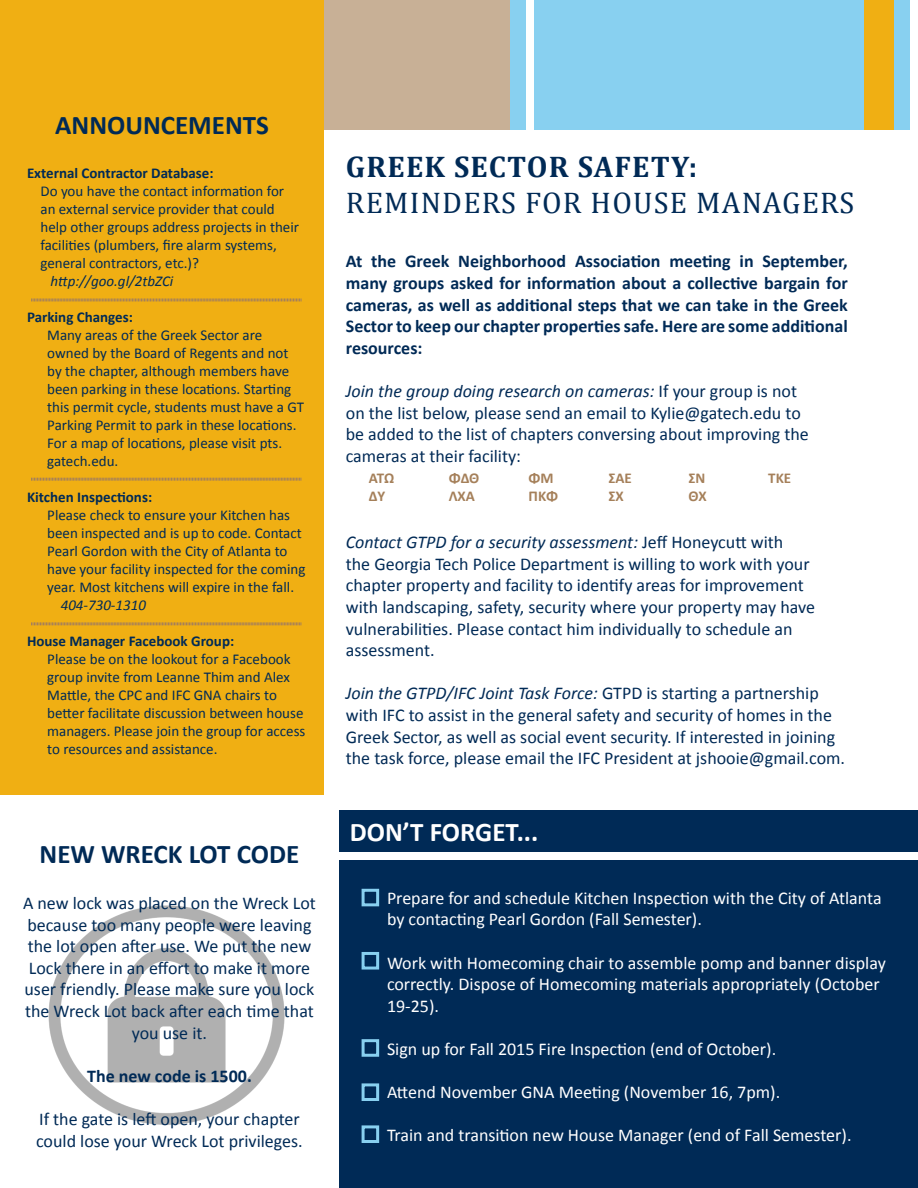
<style>
.page{position:relative;width:918px;height:1188px;background:#fff}
.page>*{position:absolute;margin:0;border:0;box-sizing:border-box;transform-origin:0 0}
.t1{font:30px "Cambria";letter-spacing:.04em;color:#002a56}
.t2{font:700 30px "Cambria";letter-spacing:.04em;color:#002a56}
.t3{font:700 27px "Calibri";color:#002a56}
.t4{font:700 27px "Calibri";color:#fff}
.t5{font:18px/21.6px "Calibri";color:#002a56}
.t6{font:18px/21.6px "Calibri";color:#fff}
.t7{font:700 18px/21.6px "Calibri";color:#002a56;text-align:justify}
.t8{font:15px/18px "Calibri";color:#002a56}
.t9{font:700 15px "Calibri";color:#002a56}
.t10{font:italic 15px "Calibri";color:#002a56}
.t11{font:700 15px "Calibri";color:#a5805a}
.s1{font-style:italic}
</style>
<div class="page">
<img style="left:48px;top:905px;width:237px;height:220px">
<div style="left:339px;top:810px;width:579px;height:378px;background:#002a56"></div>
<div style="left:339px;top:853px;width:579px;height:7px;background:#fff"></div>
<div style="left:0;top:0;width:324px;height:794px;background:#f0af13"></div>
<div style="left:894px;top:0;width:16px;height:130px;background:#88d0f0"></div>
<div style="left:864px;top:0;width:30px;height:130px;background:#f0af13"></div>
<div style="left:534px;top:0;width:330px;height:130px;background:#88d0f0"></div>
<div style="left:510px;top:0;width:16px;height:130px;background:#88d0f0"></div>
<div style="left:324px;top:0;width:186px;height:130px;background:#c8b096"></div>
<div style="left:362px;top:889px;width:17px;height:17px;border:3px solid #88d0f0"></div>
<div style="left:362px;top:952px;width:17px;height:18px;border:3px solid #88d0f0"></div>
<div style="left:362px;top:1039px;width:17px;height:18px;border:3px solid #88d0f0"></div>
<svg style="left:31px;top:298px;width:271px;height:3px"></svg>
<svg style="left:31px;top:478px;width:271px;height:3px"></svg>
<div style="left:362px;top:1083px;width:17px;height:18px;border:3px solid #88d0f0"></div>
<svg style="left:31px;top:622px;width:271px;height:3px"></svg>
<div style="left:362px;top:1125px;width:17px;height:18px;border:3px solid #88d0f0"></div>
<p class="t3" style="left:55px;top:108px;width:215px">ANNOUNCEMENTS</p>
<p class="t9" style="left:27px;top:163px;width:188px">External Contractor Database:</p>
<p class="t8" style="left:40px;top:182px;width:260px">Do you have the contact information for an external service provider that could help other groups address projects in their facilities (plumbers, fire alarm systems, general contractors, etc.)?</p>
<p class="t10" style="left:51px;top:271px;width:124px">http://goo.gl/2tbZCi</p>
<p class="t9" style="left:27px;top:307px;width:107px">Parking Changes:</p>
<p class="t8" style="left:47px;top:326px;width:258px">Many areas of the Greek Sector are owned by the Board of Regents and not by the chapter, although members have been parking in these locations. Starting this permit cycle, students must have a GT Parking Permit to park in these locations.<br>For a map of locations, please visit pts. gatech.edu.</p>
<p class="t9" style="left:27px;top:487px;width:127px">Kitchen Inspections:</p>
<p class="t8" style="left:47px;top:506px;width:260px">Please check to ensure your Kitchen has been inspected and is up to code. Contact Pearl Gordon with the City of Atlanta to have your facility inspected for the coming year. Most kitchens will expire in the fall.</p>
<p class="t10" style="left:61px;top:595px;width:87px">404-730-1310</p>
<p class="t9" style="left:27px;top:631px;width:209px">House Manager Facebook Group:</p>
<p class="t8" style="left:47px;top:650px;width:260px">Please be on the lookout for a Facebook group invite from Leanne Thim and Alex Mattle, the CPC and IFC GNA chairs to better facilitate discussion between house managers. Please join the group for access to resources and assistance.</p>
<p class="t3" style="left:40px;top:837px;width:261px">NEW WRECK LOT CODE</p>
<p class="t5" style="left:23px;top:892px;width:294px;text-align:center">A new lock was placed on the Wreck Lot because too many people were leaving the lot open after use. We put the new Lock there in an effort to make it more user friendly. Please make sure you lock the Wreck Lot back after each time that you use it.</p>
<p class="t7" style="left:87px;top:1065px;width:166px">The new code is 1500.</p>
<p class="t5" style="left:36px;top:1108px;width:268px">If the gate is left open, your chapter could lose your Wreck Lot privileges.</p>
<p class="t2" style="left:346px;top:145px;width:353px">GREEK SECTOR SAFETY:</p>
<p class="t1" style="left:346px;top:185px;width:510px">REMINDERS FOR HOUSE MANAGERS</p>
<p class="t7" style="left:346px;top:251px;width:503px">At the Greek Neighborhood Association meeting in September, many groups asked for information about a collective bargain for cameras, as well as additional steps that we can take in the Greek Sector to keep our chapter properties safe. Here are some additional resources:</p>
<p class="t5" style="left:346px;top:380px;width:464px"><span class="s1">Join the group doing research on cameras:</span> If your group is not on the list below, please send an email to Kylie@gatech.edu to be added to the list of chapters conversing about improving the cameras at their facility:</p>
<p class="t11" style="left:369px;top:468px;width:27px">ATΩ</p>
<p class="t11" style="left:369px;top:486px;width:18px">ΔY</p>
<p class="t11" style="left:449px;top:468px;width:32px">ΦΔΘ</p>
<p class="t11" style="left:449px;top:486px;width:28px">ΛXA</p>
<p class="t11" style="left:529px;top:468px;width:27px">ΦM</p>
<p class="t11" style="left:529px;top:486px;width:31px">ΠKΦ</p>
<p class="t11" style="left:608px;top:468px;width:25px">ΣAE</p>
<p class="t11" style="left:608px;top:486px;width:17px">ΣX</p>
<p class="t11" style="left:688px;top:468px;width:18px">ΣN</p>
<p class="t11" style="left:688px;top:486px;width:20px">ΘX</p>
<p class="t11" style="left:768px;top:468px;width:24px">TKE</p>
<p class="t5" style="left:346px;top:531px;width:471px"><span class="s1">Contact GTPD for a security assessment:</span> Jeff Honeycutt with<br>the Georgia Tech Police Department is willing to work with your chapter property and facility to identify areas for improvement with landscaping, safety, security where your property may have vulnerabilities. Please contact him individually to schedule an assessment.</p>
<p class="t5" style="left:346px;top:683px;width:501px"><span class="s1">Join the GTPD/IFC Joint Task Force:</span> GTPD is starting a partnership with IFC to assist in the general safety and security of homes in the Greek Sector, as well as social event security. If interested in joining the task force, please email the IFC President at jshooie@gmail.com.</p>
<p class="t4" style="left:350px;top:815px;width:190px">DON’T FORGET...</p>
<p class="t6" style="left:387px;top:887px;width:496px">Prepare for and schedule Kitchen Inspection with the City of Atlanta by contacting Pearl Gordon (Fall Semester).</p>
<p class="t6" style="left:387px;top:952px;width:500px">Work with Homecoming chair to assemble pomp and banner display correctly. Dispose of Homecoming materials appropriately (October<br>19-25).</p>
<p class="t6" style="left:387px;top:1038px;width:391px">Sign up for Fall 2015 Fire Inspection (end of October).</p>
<p class="t6" style="left:387px;top:1081px;width:395px">Attend November GNA Meeting (November 16, 7pm).</p>
<p class="t6" style="left:387px;top:1125px;width:466px">Train and transition new House Manager (end of Fall Semester).</p>
</div>
